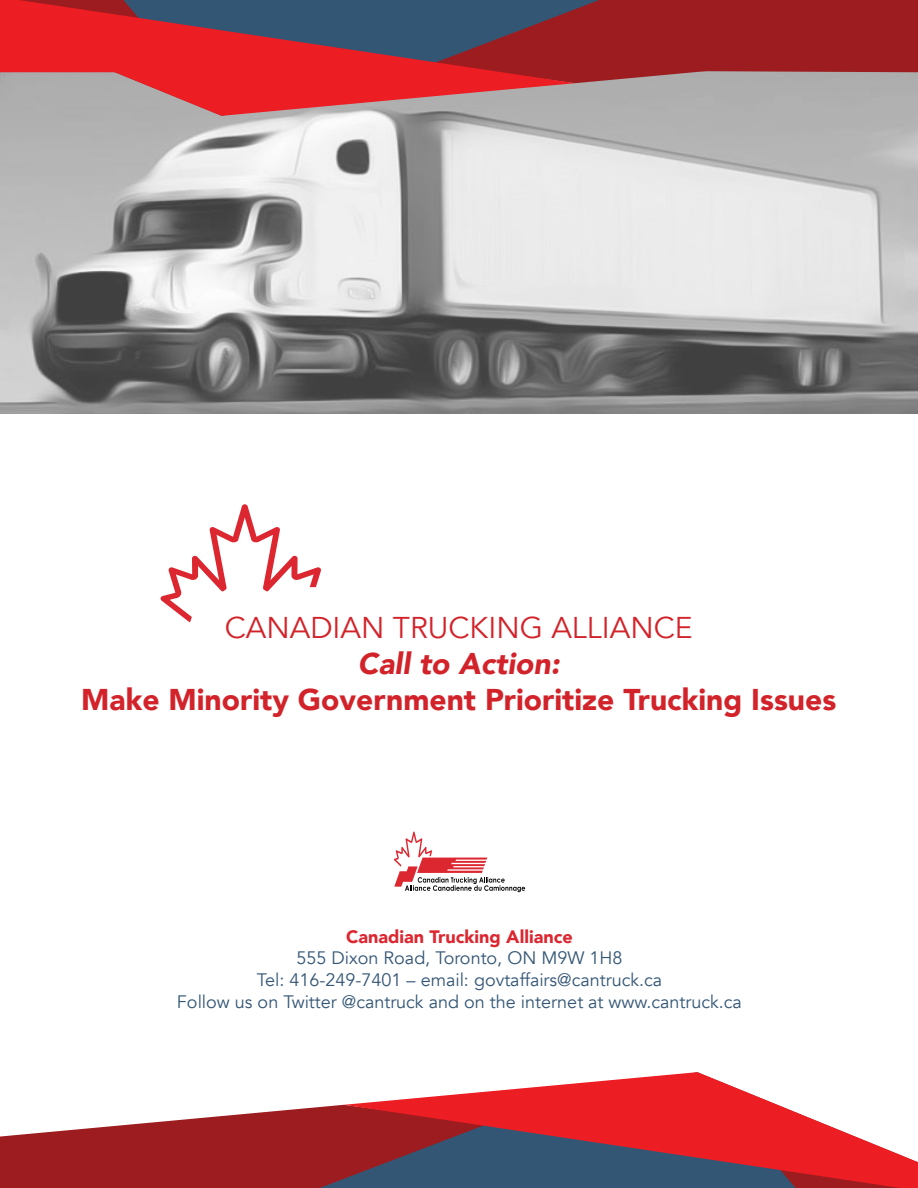
<style>
.page{position:relative;width:918px;height:1188px;background:#fff}
.page>*{position:absolute;margin:0;border:0;box-sizing:border-box;transform-origin:0 0}
.t1{font:900 30px "Avenir";color:#d2232a}
.t2{font:30px "Avenir";color:#d2232a}
.t3{font:italic 900 30px "Avenir";color:#d2232a}
.t4{font:18px/21.6px "Avenir";color:#345675;text-align:center}
.t5{font:900 18px "Avenir";color:#dc2731}
</style>
<div class="page">
<svg style="left:161px;top:504px;width:160px;height:118px"></svg>
<img style="left:0;top:83px;width:918px;height:330px">
<svg style="left:394px;top:832px;width:131px;height:60px"></svg>
<svg style="left:0;top:1105px;width:344px;height:83px"></svg>
<svg style="left:344px;top:1072px;width:574px;height:116px"></svg>
<div style="left:575px;top:83px;width:272px;height:33px;background:#afafaf"></div>
<svg style="left:222px;top:0;width:353px;height:116px;background:#a34d5a"></svg>
<svg style="left:432px;top:0;width:486px;height:83px;background:#922f35"></svg>
<svg style="left:0;top:0;width:222px;height:116px;background:#c84b52"></svg>
<h1 class="t2" style="left:225px;top:610px;width:469px">CANADIAN TRUCKING ALLIANCE</h1>
<h1 class="t3" style="left:358px;top:639px;width:203px">Call to Action:</h1>
<h1 class="t1" style="left:81px;top:674px;width:756px">Make Minority Government Prioritize Trucking Issues</h1>
<p class="t5" style="left:346px;top:921px;width:228px">Canadian Trucking Alliance</p>
<p class="t4" style="left:177px;top:948px;width:567px">555 Dixon Road, Toronto, ON M9W 1H8<br>Tel: 416-249-7401 – email: govtaffairs@cantruck.ca<br>Follow us on Twitter @cantruck and on the internet at www.cantruck.ca</p>
</div>
